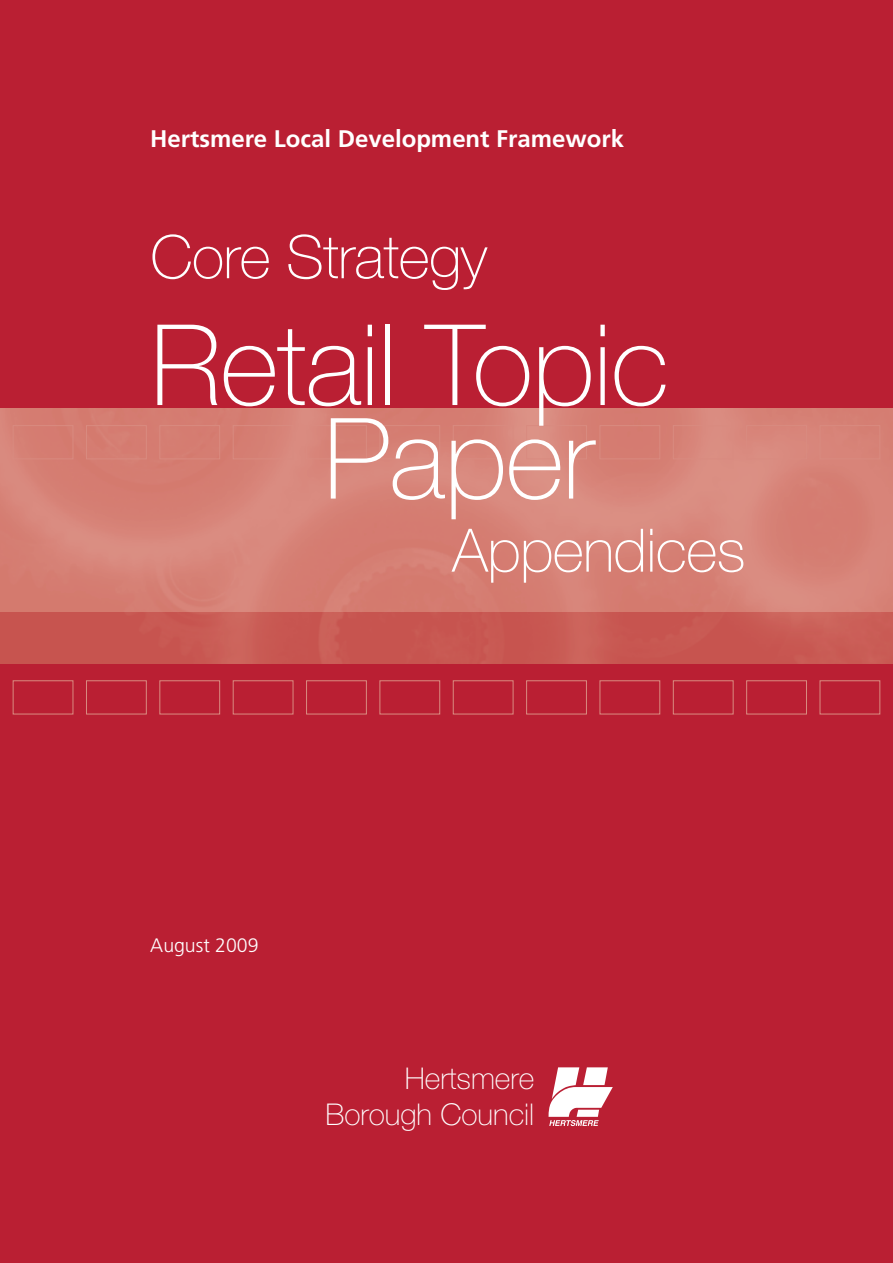
<style>
.page{position:relative;width:893px;height:1263px;background:#ba1f33}
.page>*{position:absolute;margin:0;border:0;box-sizing:border-box;transform-origin:0 0}
.t1{font:100 112.5px "Helvetica Neue";letter-spacing:-.01em;color:#fff}
.t2{font:100 60px "Helvetica Neue";letter-spacing:-.01em;color:#fff}
.t3{font:100 30px/36px "Helvetica Neue";color:#fff;text-align:right}
.t4{font:700 24px "Frutiger";color:#fff}
.t5{font:300 19.5px "Frutiger";color:#fff}
</style>
<div class="page">
<img style="left:0;top:408px;width:893px;height:204px">
<div style="left:0;top:612px;width:893px;height:51px;background:#c85651"></div>
<div style="left:13px;top:425px;width:60px;height:34px;border:1px solid #d98b80"></div>
<div style="left:86px;top:425px;width:61px;height:34px;border:1px solid #d98b80"></div>
<div style="left:159px;top:425px;width:61px;height:34px;border:1px solid #d98b80"></div>
<div style="left:233px;top:425px;width:60px;height:34px;border:1px solid #d98b80"></div>
<div style="left:306px;top:425px;width:61px;height:34px;border:1px solid #d98b80"></div>
<div style="left:379px;top:425px;width:61px;height:34px;border:1px solid #d98b80"></div>
<div style="left:453px;top:425px;width:60px;height:34px;border:1px solid #d98b80"></div>
<div style="left:526px;top:425px;width:61px;height:34px;border:1px solid #d98b80"></div>
<div style="left:600px;top:425px;width:60px;height:34px;border:1px solid #d98b80"></div>
<div style="left:673px;top:425px;width:60px;height:34px;border:1px solid #d98b80"></div>
<div style="left:746px;top:425px;width:61px;height:34px;border:1px solid #d98b80"></div>
<div style="left:820px;top:425px;width:60px;height:34px;border:1px solid #d98b80"></div>
<div style="left:13px;top:680px;width:60px;height:34px;border:1px solid #d98b80"></div>
<div style="left:86px;top:680px;width:61px;height:34px;border:1px solid #d98b80"></div>
<div style="left:159px;top:680px;width:61px;height:34px;border:1px solid #d98b80"></div>
<div style="left:233px;top:680px;width:60px;height:34px;border:1px solid #d98b80"></div>
<div style="left:306px;top:680px;width:61px;height:34px;border:1px solid #d98b80"></div>
<div style="left:379px;top:680px;width:61px;height:34px;border:1px solid #d98b80"></div>
<div style="left:453px;top:680px;width:60px;height:34px;border:1px solid #d98b80"></div>
<div style="left:526px;top:680px;width:61px;height:34px;border:1px solid #d98b80"></div>
<div style="left:600px;top:680px;width:60px;height:34px;border:1px solid #d98b80"></div>
<div style="left:673px;top:680px;width:60px;height:34px;border:1px solid #d98b80"></div>
<div style="left:746px;top:680px;width:61px;height:34px;border:1px solid #d98b80"></div>
<div style="left:820px;top:680px;width:60px;height:34px;border:1px solid #d98b80"></div>
<svg style="left:549px;top:1067px;width:64px;height:59px"></svg>
<p class="t4" style="left:150px;top:129px;width:475px">Hertsmere Local Development Framework</p>
<h2 class="t2" style="left:150px;top:235px;width:338px">Core Strategy</h2>
<h1 class="t1" style="left:150px;top:325px;width:520px">Retail Topic</h1>
<h1 class="t1" style="left:324px;top:418px;width:272px">Paper</h1>
<h2 class="t2" style="left:452px;top:529px;width:295px">Appendices</h2>
<p class="t5" style="left:150px;top:937px;width:110px">August 2009</p>
<p class="t3" style="left:325px;top:1063px;width:210px">Hertsmere<br>Borough Council</p>
</div>
